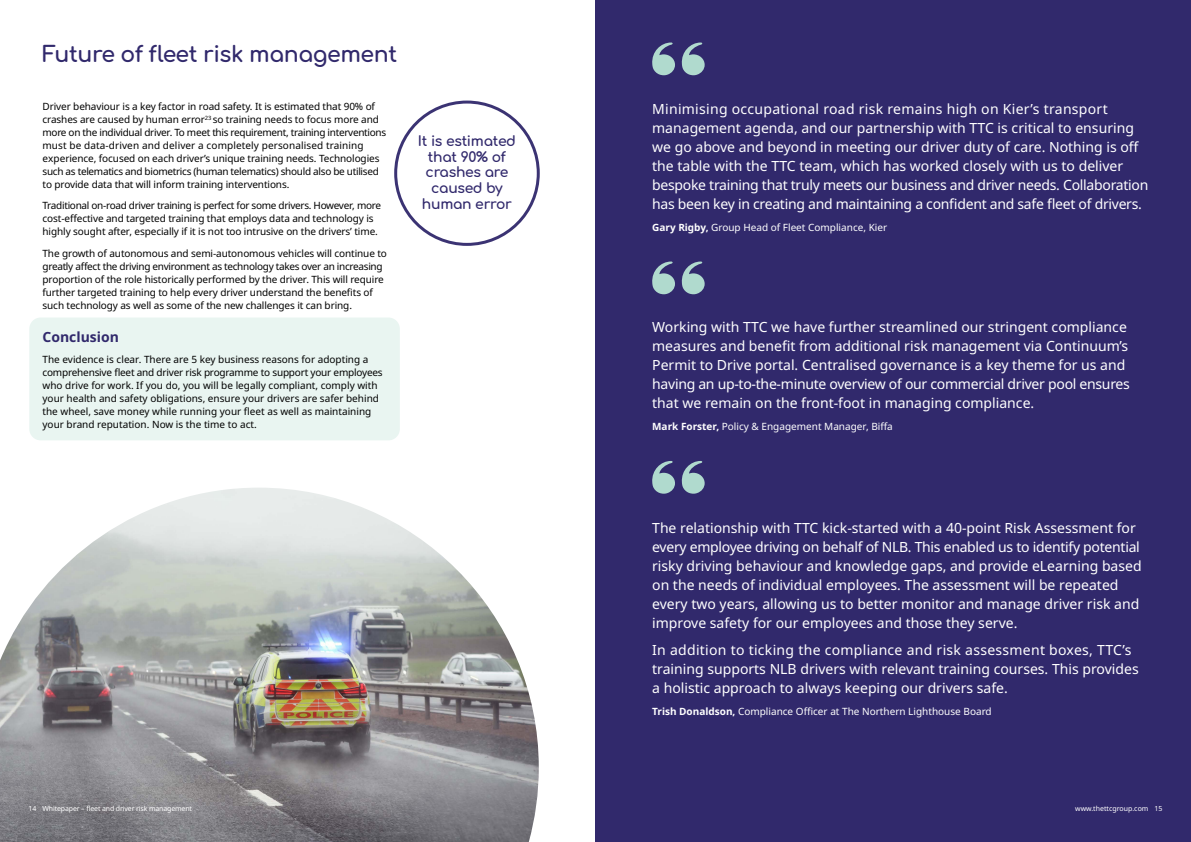
<style>
.page{position:relative;width:1191px;height:842px;background:#fff}
.page>*{position:absolute;margin:0;border:0;box-sizing:border-box;transform-origin:0 0}
.t1{font:700 22px "Comfortaa";letter-spacing:-.02em;color:#31296c}
.t2{font:14px/19px "Noto Sans";color:#fff}
.t3{font:700 14px "Noto Sans";color:#31296c}
.t4{font:700 13.9px/15.7px "Comfortaa";letter-spacing:-.02em;color:#31296c;text-align:center}
.t5{font:10px/13px "Noto Sans";letter-spacing:-.01em;color:#000}
.t6{font:10px "Noto Sans";color:#fff}
.t7{font:7px "Noto Sans";letter-spacing:-.02em;color:#fff}
.t8{font:7px "Noto Sans";color:#fff}
.s1{font-weight:700}
</style>
<div class="page">
<img style="left:0;top:488px;width:539px;height:354px">
<div style="left:29px;top:317px;width:371px;height:123px;background:#e9f5f1;border-radius:11px"></div>
<div style="left:595px;top:0;width:596px;height:842px;background:#31296c"></div>
<svg style="left:681px;top:43px;width:23px;height:32px"></svg>
<svg style="left:652px;top:43px;width:23px;height:32px"></svg>
<svg style="left:681px;top:261px;width:23px;height:33px"></svg>
<svg style="left:652px;top:261px;width:23px;height:33px"></svg>
<svg style="left:681px;top:461px;width:23px;height:33px"></svg>
<svg style="left:652px;top:461px;width:23px;height:33px"></svg>
<div style="left:394px;top:101px;width:146px;height:145px;border:3px solid #31296c;border-radius:50%"></div>
<h1 class="t1" style="left:43px;top:34px;width:356px">Future of fleet risk management</h1>
<p class="t5" style="left:43px;top:100px;width:345px">Driver behaviour is a key factor in road safety. It is estimated that 90% of crashes are caused by human error<sup>23</sup> so training needs to focus more and more on the individual driver. To meet this requirement, training interventions must be data-driven and deliver a completely personalised training experience, focused on each driver’s unique training needs. Technologies such as telematics and biometrics (human telematics) should also be utilised to provide data that will inform training interventions.</p>
<p class="t5" style="left:43px;top:200px;width:340px">Traditional on-road driver training is perfect for some drivers. However, more cost-effective and targeted training that employs data and technology is highly sought after, especially if it is not too intrusive on the drivers’ time.</p>
<p class="t5" style="left:43px;top:247px;width:346px">The growth of autonomous and semi-autonomous vehicles will continue to greatly affect the driving environment as technology takes over an increasing proportion of the role historically performed by the driver. This will require further targeted training to help every driver understand the benefits of such technology as well as some of the new challenges it can bring.</p>
<h2 class="t3" style="left:43px;top:327px;width:78px">Conclusion</h2>
<p class="t5" style="left:43px;top:354px;width:342px">The evidence is clear. There are 5 key business reasons for adopting a comprehensive fleet and driver risk programme to support your employees who drive for work. If you do, you will be legally compliant, comply with your health and safety obligations, ensure your drivers are safer behind the wheel, save money while running your fleet as well as maintaining your brand reputation. Now is the time to act.</p>
<h3 class="t4" style="left:418px;top:131px;width:99px">It is estimated that 90% of crashes are caused by human error</h3>
<p class="t7" style="left:28px;top:803px;width:165px">14 Whitepaper – fleet and driver risk management</p>
<p class="t2" style="left:652px;top:100px;width:498px">Minimising occupational road risk remains high on Kier’s transport management agenda, and our partnership with TTC is critical to ensuring we go above and beyond in meeting our driver duty of care. Nothing is off the table with the TTC team, which has worked closely with us to deliver bespoke training that truly meets our business and driver needs. Collaboration has been key in creating and maintaining a confident and safe fleet of drivers.</p>
<p class="t6" style="left:652px;top:220px;width:236px"><span class="s1">Gary Rigby,</span> Group Head of Fleet Compliance, Kier</p>
<p class="t2" style="left:652px;top:318px;width:479px">Working with TTC we have further streamlined our stringent compliance measures and benefit from additional risk management via Continuum’s Permit to Drive portal. Centralised governance is a key theme for us and having an up-to-the-minute overview of our commercial driver pool ensures that we remain on the front-foot in managing compliance.</p>
<p class="t6" style="left:652px;top:419px;width:242px"><span class="s1">Mark Forster,</span> Policy &amp; Engagement Manager, Biffa</p>
<p class="t2" style="left:652px;top:518px;width:491px">The relationship with TTC kick-started with a 40-point Risk Assessment for every employee driving on behalf of NLB. This enabled us to identify potential risky driving behaviour and knowledge gaps, and provide eLearning based on the needs of individual employees. The assessment will be repeated every two years, allowing us to better monitor and manage driver risk and improve safety for our employees and those they serve.</p>
<h2 class="t2" style="left:652px;top:641px;width:488px">In addition to ticking the compliance and risk assessment boxes, TTC’s training supports NLB drivers with relevant training courses. This provides a holistic approach to always keeping our drivers safe.</h2>
<p class="t6" style="left:652px;top:704px;width:341px"><span class="s1">Trish Donaldson,</span> Compliance Officer at The Northern Lighthouse Board</p>
<p class="t8" style="left:1075px;top:803px;width:89px">www.thettcgroup.com 15</p>
</div>
